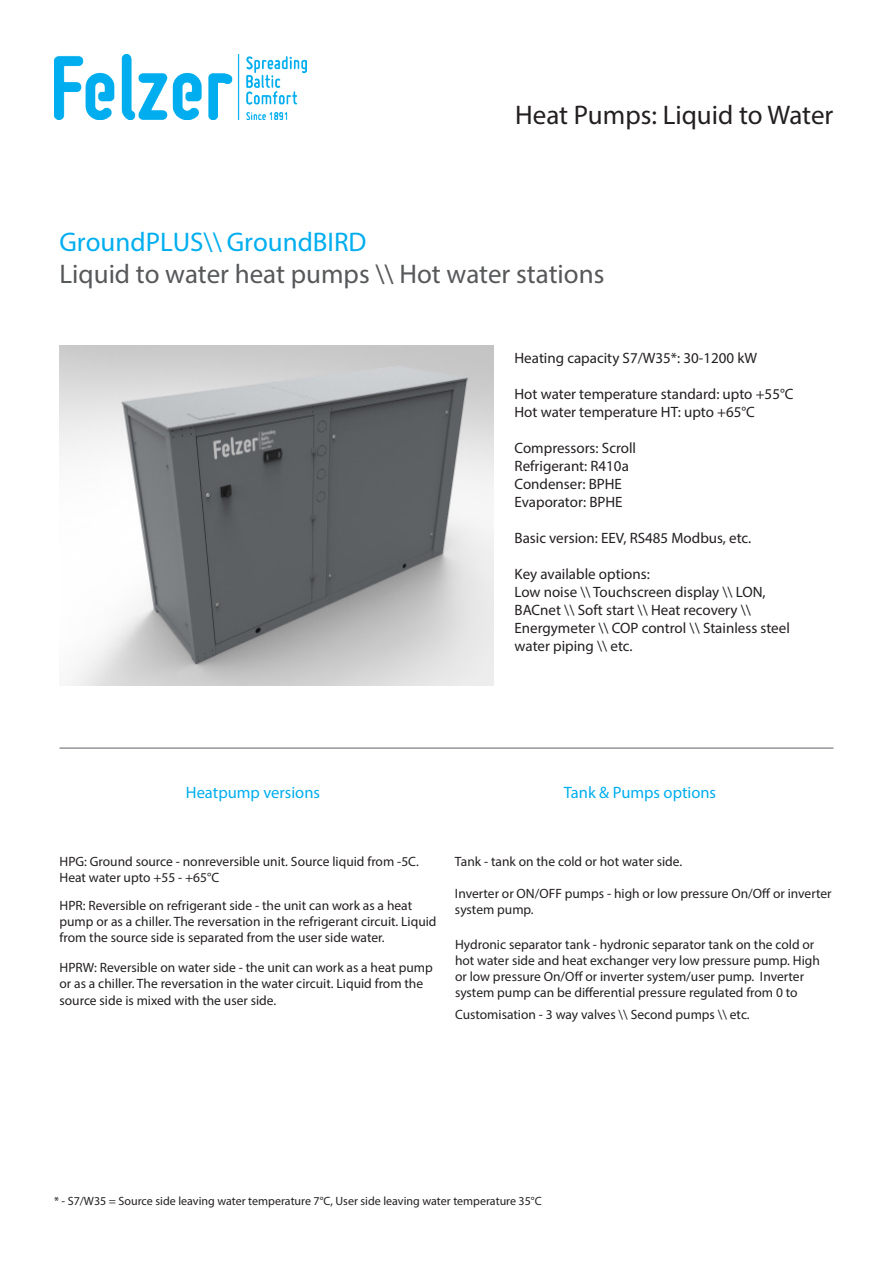
<style>
.page{position:relative;width:893px;height:1263px;background:#fff}
.page>*{position:absolute;margin:0;border:0;box-sizing:border-box;transform-origin:0 0}
.t1{font:27px/32.4px "Myriad Pro";color:#57585a}
.t2{font:27px "Myriad Pro";color:#231f20}
.t3{font:16.5px "Myriad Pro";color:#00aeef}
.t4{font:15px/18px "Myriad Pro";color:#231f20}
.t5{font:13.5px/16.2px "Myriad Pro";color:#231f20}
.t6{font:12px "Myriad Pro";color:#231f20}
.s1{color:#00aeef}
</style>
<div class="page">
<hr style="left:60px;top:747px;width:773px;height:2px;background:#939598">
<img style="left:60px;top:345px;width:433px;height:341px">
<img style="left:54px;top:54px;width:253px;height:65px">
<p class="t2" style="left:515px;top:98px;width:320px">Heat Pumps: Liquid to Water</p>
<p class="t1" style="left:60px;top:225px;width:546px"><span class="s1">GroundPLUS\\ GroundBIRD<br></span>Liquid to water heat pumps \\ Hot water stations</p>
<p class="t4" style="left:514px;top:349px;width:244px">Heating capacity S7/W35*: 30-1200 kW</p>
<p class="t4" style="left:514px;top:385px;width:280px">Hot water temperature standard: upto +55°C</p>
<p class="t4" style="left:514px;top:403px;width:242px">Hot water temperature HT: upto +65°C</p>
<p class="t4" style="left:514px;top:439px;width:123px">Compressors: Scroll</p>
<p class="t4" style="left:514px;top:457px;width:116px">Refrigerant: R410a</p>
<p class="t4" style="left:514px;top:475px;width:109px">Condenser: BPHE</p>
<p class="t4" style="left:514px;top:493px;width:110px">Evaporator: BPHE</p>
<p class="t4" style="left:514px;top:529px;width:238px">Basic version: EEV, RS485 Modbus, etc.</p>
<p class="t4" style="left:514px;top:565px;width:137px">Key available options:</p>
<p class="t4" style="left:514px;top:583px;width:277px">Low noise \\ Touchscreen display \\ LON, BACnet \\ Soft start \\ Heat recovery \\ Energymeter \\ COP control \\ Stainless steel water piping \\ etc.</p>
<p class="t3" style="left:186px;top:782px;width:136px">Heatpump versions</p>
<p class="t3" style="left:564px;top:782px;width:154px">Tank &amp; Pumps options</p>
<p class="t5" style="left:60px;top:853px;width:361px">HPG: Ground source - nonreversible unit. Source liquid from -5C.<br>Heat water upto +55 - +65°C</p>
<p class="t5" style="left:60px;top:897px;width:379px">HPR: Reversible on refrigerant side - the unit can work as a heat pump or as a chiller. The reversation in the refrigerant circuit. Liquid from the source side is separated from the user side water.</p>
<p class="t5" style="left:60px;top:959px;width:375px">HPRW: Reversible on water side - the unit can work as a heat pump or as a chiller. The reversation in the water circuit. Liquid from the source side is mixed with the user side.</p>
<p class="t5" style="left:455px;top:853px;width:229px">Tank - tank on the cold or hot water side.</p>
<p class="t5" style="left:455px;top:885px;width:378px">Inverter or ON/OFF pumps - high or low pressure On/Off or inverter system pump.</p>
<p class="t5" style="left:455px;top:936px;width:366px">Hydronic separator tank - hydronic separator tank on the cold or hot water side and heat exchanger very low pressure pump. High or low pressure On/Off or inverter system/user pump. Inverter system pump can be differential pressure regulated from 0 to</p>
<p class="t5" style="left:455px;top:1006px;width:296px">Customisation - 3 way valves \\ Second pumps \\ etc.</p>
<p class="t6" style="left:54px;top:1194px;width:489px">* - S7/W35 = Source side leaving water temperature 7°C, User side leaving water temperature 35°C</p>
</div>
